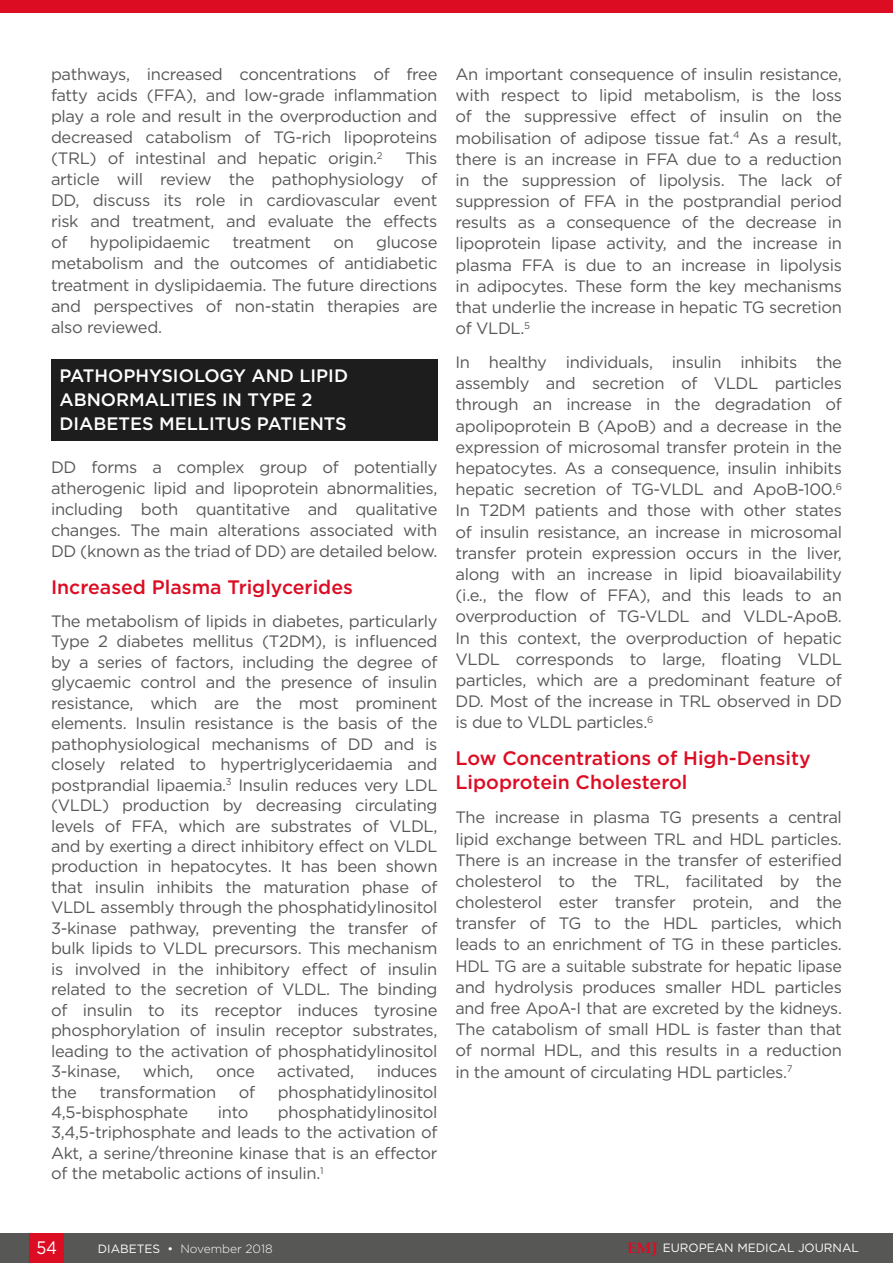
<style>
.page{position:relative;width:893px;height:1263px;background:#fff}
.page>*{position:absolute;margin:0;border:0;box-sizing:border-box;transform-origin:0 0}
.H2__Heading_2{font:500 19.5px/24.2px "Gotham";color:#dc0c23}
.H1__Heading_1{font:500 18px/24px "Gotham";color:#fff}
.t1{font:18px "Gotham";color:#fff;scale:.9 1}
.Body_Text{font:16.5px/21.1px "Gotham";letter-spacing:-.02em;color:#575756;text-align:justify}
.t2{font:12px "Gotham";color:#fff}
.t3{font:300 12px "Gotham";color:#fff}
.s1{font-weight:400}
.s2{font-family:"Palatino Linotype";font-weight:700;font-size:15px;color:#dc0c23}
</style>
<div class="page">
<div style="left:0;top:1233px;width:893px;height:30px;background:#575756"></div>
<div style="left:30px;top:1233px;width:34px;height:30px;background:#dc0c23"></div>
<div style="left:51px;top:359px;width:386px;height:81px;background:#1d1d1d"></div>
<div style="left:0;top:0;width:893px;height:13px;background:#dc0c23"></div>
<p class="Body_Text" style="left:51px;top:63px;width:388px">pathways, increased concentrations of free fatty acids (FFA), and low-grade inflammation play a role and result in the overproduction and decreased catabolism of TG-rich lipoproteins (TRL) of intestinal and hepatic origin.<sup>2</sup></p>
<p class="Body_Text" style="left:51px;top:147px;width:388px;text-indent:354px">This article will review the pathophysiology of DD, discuss its role in cardiovascular event risk and treatment, and evaluate the effects of</p>
<p class="Body_Text" style="left:51px;top:232px;width:388px;text-indent:325px">glucose metabolism and the outcomes of antidiabetic treatment in dyslipidaemia. The future directions and perspectives of non-statin therapies are also reviewed.</p>
<p class="H1__Heading_1" style="left:60px;top:364px;width:290px">PATHOPHYSIOLOGY AND LIPID<br>ABNORMALITIES IN TYPE 2<br>DIABETES MELLITUS PATIENTS</p>
<p class="Body_Text" style="left:51px;top:456px;width:388px">DD forms a complex group of potentially atherogenic lipid and lipoprotein abnormalities, including both quantitative and qualitative changes. The main alterations associated with DD (known as the triad of DD) are detailed below.</p>
<p class="H2__Heading_2" style="left:51px;top:574px;width:303px">Increased Plasma Triglycerides</p>
<p class="Body_Text" style="left:51px;top:610px;width:388px;line-height:20.4px">The metabolism of lipids in diabetes, particularly Type 2 diabetes mellitus (T2DM), is influenced by a series of factors, including the degree of glycaemic control and the presence of insulin resistance, which are the most prominent elements. Insulin resistance is the basis of the pathophysiological mechanisms of DD and is closely related to hypertriglyceridaemia and postprandial lipaemia.<sup>3</sup> Insulin reduces very LDL (VLDL) production by decreasing circulating levels of FFA, which are substrates of VLDL, and by exerting a direct inhibitory effect on VLDL production in hepatocytes. It has been shown that insulin inhibits the maturation phase of VLDL assembly through the phosphatidylinositol 3-kinase pathway, preventing the transfer of bulk lipids to VLDL precursors. This mechanism is involved in the inhibitory effect of insulin related to the secretion of VLDL. The binding of insulin to its receptor induces tyrosine phosphorylation of insulin receptor substrates, leading to the activation of phosphatidylinositol 3-kinase,</p>
<p class="Body_Text" style="left:90px;top:232px;width:122px">hypolipidaemic</p>
<p class="Body_Text" style="left:233px;top:232px;width:80px">treatment</p>
<p class="Body_Text" style="left:333px;top:232px;width:22px">on</p>
<p class="Body_Text" style="left:143px;top:1060px;width:52px">which,</p>
<p class="Body_Text" style="left:216px;top:1060px;width:40px">once</p>
<p class="Body_Text" style="left:277px;top:1060px;width:78px">activated,</p>
<p class="Body_Text" style="left:377px;top:1060px;width:62px">induces</p>
<p class="Body_Text" style="left:51px;top:1081px;width:27px">the</p>
<p class="Body_Text" style="left:100px;top:1081px;width:118px">transformation</p>
<p class="Body_Text" style="left:239px;top:1081px;width:18px">of</p>
<p class="Body_Text" style="left:278px;top:1081px;width:161px">phosphatidylinositol</p>
<p class="Body_Text" style="left:51px;top:1101px;width:139px">4,5-bisphosphate</p>
<p class="Body_Text" style="left:218px;top:1101px;width:32px">into</p>
<p class="Body_Text" style="left:51px;top:1101px;width:388px;line-height:20.4px;text-indent:227px">phosphatidylinositol 3,4,5-triphosphate and leads to the activation of Akt, a serine/threonine kinase that is an effector of the metabolic actions of insulin.<sup>1</sup></p>
<p class="Body_Text" style="left:455px;top:63px;width:388px">An important consequence of insulin resistance, with respect to lipid metabolism, is the loss of the suppressive effect of insulin on the mobilisation of adipose tissue fat.<sup>4</sup> As a result, there is an increase in FFA due to a reduction in the suppression of lipolysis. The lack of suppression of FFA in the postprandial period results as a consequence of the decrease in lipoprotein lipase activity, and the increase in plasma FFA is due to an increase in lipolysis in adipocytes. These form the key mechanisms that underlie the increase in hepatic TG secretion of VLDL.<sup>5</sup></p>
<p class="Body_Text" style="left:455px;top:351px;width:388px">In healthy individuals, insulin inhibits the assembly and secretion of VLDL particles through an increase in the degradation of apolipoprotein B (ApoB) and a decrease in the expression of microsomal transfer protein in the hepatocytes. As a consequence, insulin inhibits hepatic secretion of TG-VLDL and ApoB-100.<sup>6<br></sup>In T2DM patients and those with other states of insulin resistance, an increase in microsomal transfer protein expression occurs in the liver, along with an increase in lipid bioavailability (i.e., the flow of FFA), and this leads to an overproduction of TG-VLDL and VLDL-ApoB.<br>In this context, the overproduction of hepatic VLDL corresponds to large, floating VLDL particles, which are a predominant feature of DD. Most of the increase in TRL observed in DD is due to VLDL particles.<sup>6</sup></p>
<p class="H2__Heading_2" style="left:455px;top:746px;width:357px">Low Concentrations of High-Density<br>Lipoprotein Cholesterol</p>
<p class="Body_Text" style="left:455px;top:806px;width:388px">The increase in plasma TG presents a central lipid exchange between TRL and HDL particles.<br>There is an increase in the transfer of esterified cholesterol to the TRL, facilitated by the cholesterol ester transfer protein, and the transfer of TG to the HDL particles, which leads to an enrichment of TG in these particles.<br>HDL TG are a suitable substrate for hepatic lipase and hydrolysis produces smaller HDL particles and free ApoA-I that are excreted by the kidneys.<br>The catabolism of small HDL is faster than that of normal HDL, and this results in a reduction in the amount of circulating HDL particles.<sup>7</sup></p>
<p class="t1" style="left:37px;top:1236px;width:24px">54</p>
<p class="t3" style="left:98px;top:1241px;width:176px"><span class="s1">DIABETES •</span> November 2018</p>
<p class="t2" style="left:627px;top:1240px;width:233px"><span class="s2">EMJ</span> EUROPEAN MEDICAL JOURNAL</p>
</div>
